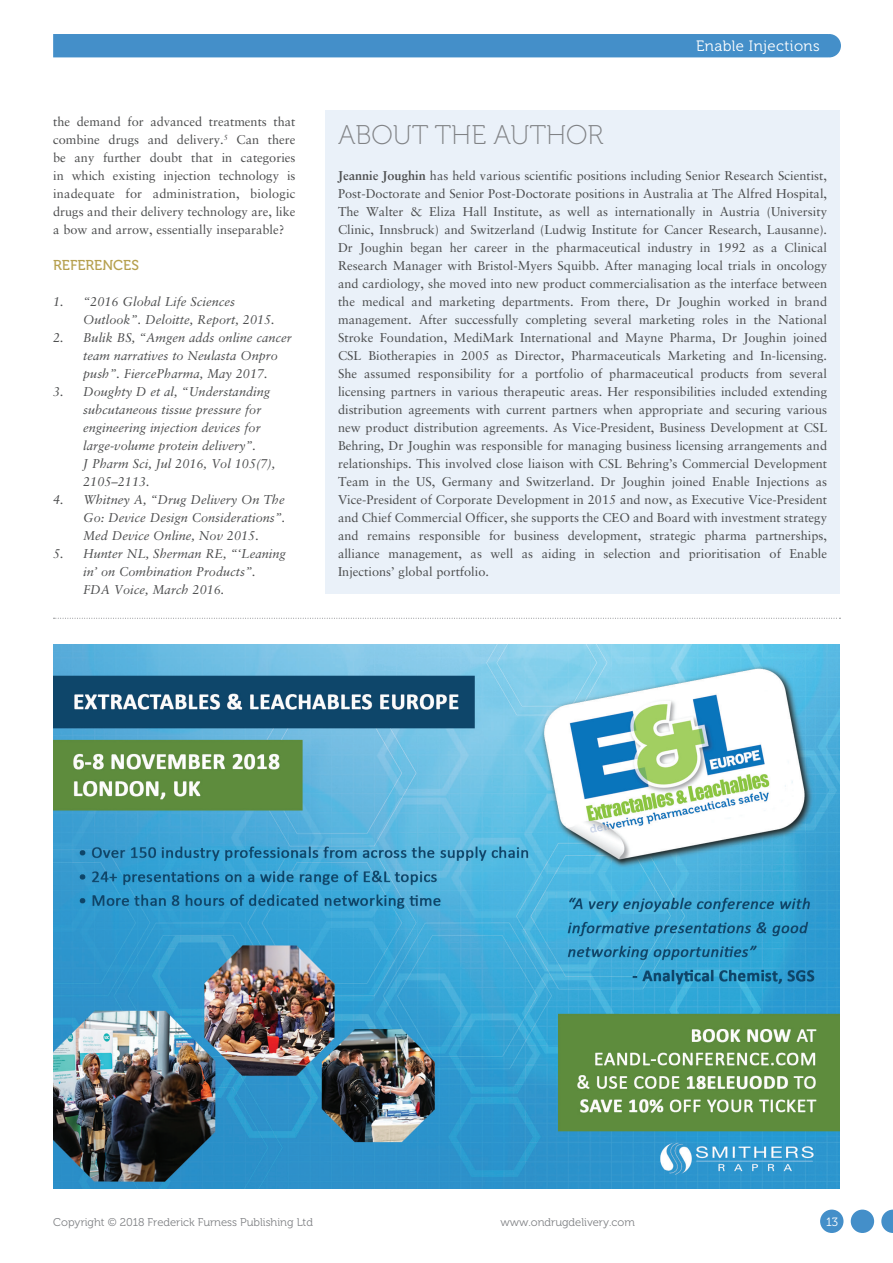
<style>
.page{position:relative;width:893px;height:1263px;background:#fff}
.page>*{position:absolute;margin:0;border:0;box-sizing:border-box;transform-origin:0 0}
.MF_Boxed_text_title{font:27px "Museo 100";color:#808285}
.t1{font:15px "Museo 300";letter-spacing:.025em;color:#fff}
.MF_Xhead{font:14.25px "Museo 500";color:#b6a04f}
.MF_body_no_indent{font:12.75px/18px "Sabon LT Std";color:#4b4c4d;text-align:justify}
.MF_References{font:italic 12.75px/18px "Sabon LT Std";color:#4b4c4d}
.t2{font:12px "Museo 300";color:#fff}
.t3{font:11.25px "Museo 300";color:#808285}
.s1{font-weight:700}
</style>
<div class="page">
<img style="left:53px;top:644px;width:787px;height:544px">
<svg style="left:137px;top:1162px;width:8px;height:26px"></svg>
<div style="left:325px;top:111px;width:515px;height:483px;background:#eaf1f9"></div>
<div style="left:53px;top:34px;width:788px;height:23px;background:#448fc9"></div>
<svg style="left:54px;top:618px;width:786px;height:1px"></svg>
<svg style="left:881px;top:1209px;width:12px;height:24px"></svg>
<div style="left:851px;top:1209px;width:23px;height:24px;background:#448fc9;border-radius:50%"></div>
<div style="left:820px;top:1209px;width:23px;height:24px;background:#448fc9;border-radius:50%"></div>
<p class="MF_body_no_indent" style="left:53px;top:112px;width:244px">the demand for advanced treatments that combine drugs and delivery.<sup>5</sup> Can there be any further doubt that in categories in which existing injection technology is inadequate for administration, biologic drugs and their delivery technology are, like a bow and arrow, essentially inseparable?</p>
<p class="MF_Xhead" style="left:53px;top:257px;width:87px">REFERENCES</p>
<p class="MF_References" style="left:83px;top:293px;width:193px;text-indent:-30px">1. “2016 Global Life Sciences<br>Outlook”. Deloitte, Report, 2015.</p>
<p class="MF_References" style="left:83px;top:329px;width:210px;text-indent:-30px">2. Bulik BS, “Amgen adds online cancer team narratives to Neulasta Onpro push”. FiercePharma, May 2017.</p>
<p class="MF_References" style="left:83px;top:383px;width:194px;text-indent:-30px">3. Doughty D et al, “Understanding subcutaneous tissue pressure for engineering injection devices for large-volume protein delivery”.<br>J Pharm Sci, Jul 2016, Vol 105(7),<br>2105–2113.</p>
<p class="MF_References" style="left:83px;top:491px;width:204px;text-align:justify;text-indent:-30px">4. Whitney A, “Drug Delivery On The Go: Device Design Considerations”.<br>Med Device Online, Nov 2015.</p>
<p class="MF_References" style="left:83px;top:545px;width:204px;text-indent:-30px">5. Hunter NL, Sherman RE, “‘Leaning in’ on Combination Products”.<br>FDA Voice, March 2016.</p>
<p class="t1" style="left:696px;top:37px;width:125px">Enable Injections</p>
<p class="MF_Boxed_text_title" style="left:338px;top:120px;width:267px">ABOUT THE AUTHOR</p>
<p class="MF_body_no_indent" style="left:338px;top:166px;width:491px"><span class="s1">Jeannie Joughin</span> has held various scientific positions including Senior Research Scientist, Post-Doctorate and Senior Post-Doctorate positions in Australia at The Alfred Hospital, The Walter &amp; Eliza Hall Institute, as well as internationally in Austria (University Clinic, Innsbruck) and Switzerland (Ludwig Institute for Cancer Research, Lausanne).<br>Dr Joughin began her career in the pharmaceutical industry in 1992 as a Clinical Research Manager with Bristol-Myers Squibb. After managing local trials in oncology and cardiology, she moved into new product commercialisation as the interface between the medical and marketing departments. From there, Dr Joughin worked in brand management. After successfully completing several marketing roles in the National Stroke Foundation, MediMark International and Mayne Pharma, Dr Joughin joined CSL Biotherapies in 2005 as Director, Pharmaceuticals Marketing and In-licensing.<br>She assumed responsibility for a portfolio of pharmaceutical products from several licensing partners in various therapeutic areas. Her responsibilities included extending distribution agreements with current partners when appropriate and securing various new product distribution agreements. As Vice-President, Business Development at CSL Behring, Dr Joughin was responsible for managing business licensing arrangements and relationships. This involved close liaison with CSL Behring’s Commercial Development Team in the US, Germany and Switzerland. Dr Joughin joined Enable Injections as Vice-President of Corporate Development in 2015 and now, as Executive Vice-President and Chief Commercial Officer, she supports the CEO and Board with investment strategy and remains responsible for business development, strategic pharma partnerships, alliance management, as well as aiding in selection and prioritisation of Enable Injections’ global portfolio.</p>
<p class="t3" style="left:53px;top:1216px;width:261px">Copyright © 2018 Frederick Furness Publishing Ltd</p>
<p class="t3" style="left:500px;top:1216px;width:136px">www.ondrugdelivery.com</p>
<p class="t2" style="left:826px;top:1215px;width:14px">13</p>
</div>
